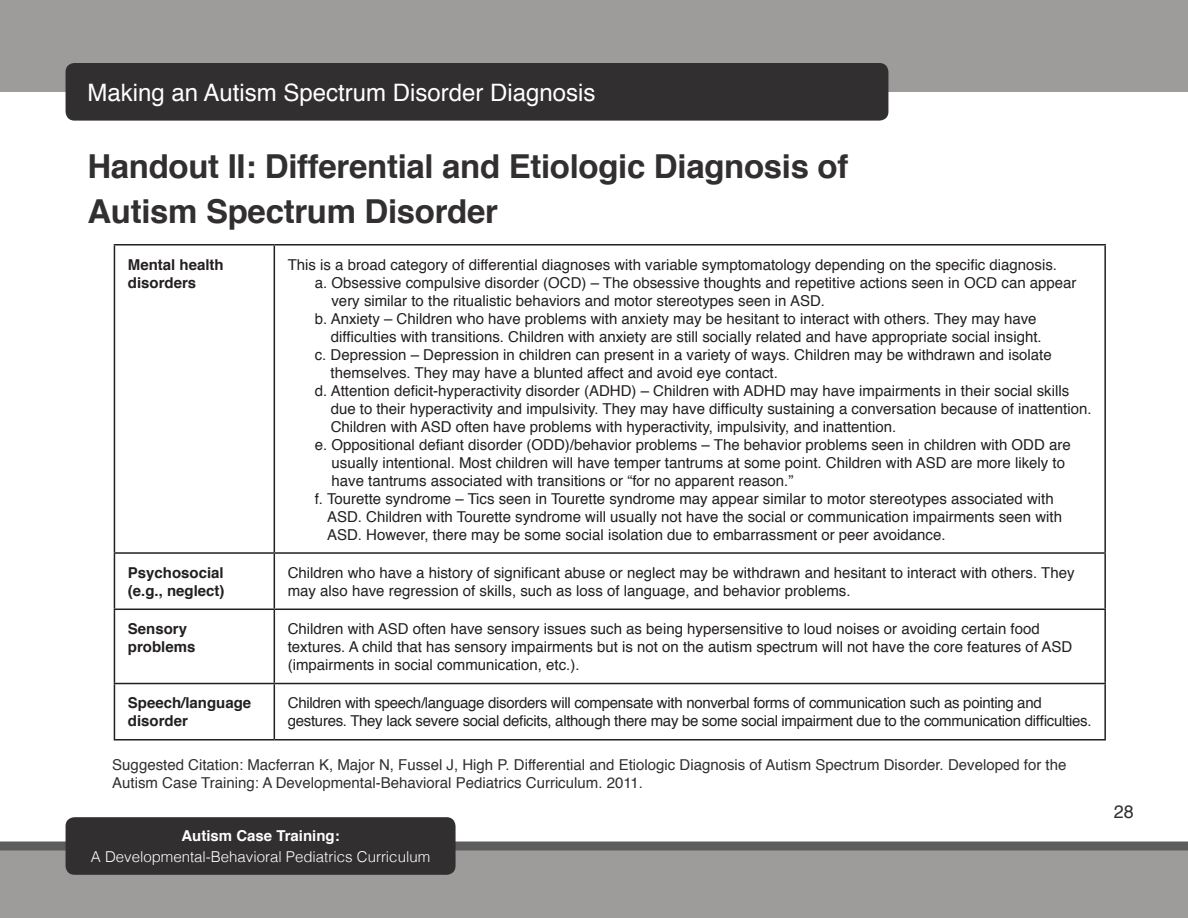
<style>
.page{position:relative;width:1188px;height:918px;background:#fff}
.page>*{position:absolute;margin:0;border:0;box-sizing:border-box;transform-origin:0 0}
.t1{font:700 33px/45.6px "Helvetica";letter-spacing:-.01em;color:#312f30}
.t2{font:24px "Helvetica";color:#fff}
.t3{font:18px "Helvetica";color:#312f30}
.t4{font:15px/18px "Helvetica";color:#231f20}
.t5{font:15px/18px "Helvetica";letter-spacing:-.02em;color:#231f20}
.t6{font:15px/18px "Helvetica";color:#312f30}
.t7{font:700 15px/18px "Helvetica";color:#231f20}
.t8{font:300 15px "Helvetica";color:#fff}
.t9{font:700 15px "Helvetica";color:#fff}
</style>
<div class="page">
<div style="left:0;top:846px;width:1188px;height:72px;background:#9e9b9b"></div>
<div style="left:0;top:842px;width:1188px;height:8px;background:#5d5d5d"></div>
<div style="left:0;top:0;width:1188px;height:92px;background:#9e9b9b"></div>
<div style="left:66px;top:63px;width:822px;height:58px;background:#312f30;border-radius:9px"></div>
<div style="left:66px;top:817px;width:390px;height:58px;background:#312f30;border-radius:9px"></div>
<hr style="left:114px;top:244px;width:160px;height:2px;background:#231f20">
<hr style="left:114px;top:246px;width:1px;height:306px;background:#231f20">
<hr style="left:274px;top:244px;width:832px;height:2px;background:#231f20">
<hr style="left:274px;top:246px;width:1px;height:306px;background:#231f20">
<hr style="left:1104px;top:246px;width:2px;height:306px;background:#231f20">
<hr style="left:114px;top:552px;width:160px;height:2px;background:#231f20">
<hr style="left:114px;top:554px;width:1px;height:55px;background:#231f20">
<hr style="left:274px;top:552px;width:832px;height:2px;background:#231f20">
<hr style="left:274px;top:554px;width:1px;height:55px;background:#231f20">
<hr style="left:1104px;top:554px;width:2px;height:55px;background:#231f20">
<hr style="left:114px;top:609px;width:160px;height:1px;background:#231f20">
<hr style="left:114px;top:610px;width:1px;height:73px;background:#231f20">
<hr style="left:274px;top:609px;width:832px;height:1px;background:#231f20">
<hr style="left:274px;top:610px;width:1px;height:73px;background:#231f20">
<hr style="left:1104px;top:610px;width:2px;height:73px;background:#231f20">
<hr style="left:114px;top:683px;width:160px;height:1px;background:#231f20">
<hr style="left:114px;top:684px;width:1px;height:55px;background:#231f20">
<hr style="left:274px;top:683px;width:832px;height:1px;background:#231f20">
<hr style="left:274px;top:684px;width:1px;height:55px;background:#231f20">
<hr style="left:1104px;top:684px;width:2px;height:55px;background:#231f20">
<hr style="left:114px;top:739px;width:160px;height:2px;background:#231f20">
<hr style="left:274px;top:739px;width:832px;height:2px;background:#231f20">
<p class="t2" style="left:87px;top:74px;width:510px">Making an Autism Spectrum Disorder Diagnosis</p>
<p class="t1" style="left:87px;top:144px;width:762px">Handout II: Differential and Etiologic Diagnosis of<br>Autism Spectrum Disorder</p>
<p class="t7" style="left:128px;top:255px;width:97px">Mental health disorders</p>
<p class="t4" style="left:288px;top:256px;width:771px">This is a broad category of differential diagnoses with variable symptomatology depending on the specific diagnosis.</p>
<p class="t4" style="left:331px;top:274px;width:747px;text-indent:-17px">a. Obsessive compulsive disorder (OCD) – The obsessive thoughts and repetitive actions seen in OCD can appear very similar to the ritualistic behaviors and motor stereotypes seen in ASD.</p>
<p class="t4" style="left:331px;top:310px;width:713px;text-indent:-16px">b. Anxiety – Children who have problems with anxiety may be hesitant to interact with others. They may have difficulties with transitions. Children with anxiety are still socially related and have appropriate social insight.</p>
<p class="t4" style="left:331px;top:346px;width:723px;text-indent:-16px">c. Depression – Depression in children can present in a variety of ways. Children may be withdrawn and isolate themselves. They may have a blunted affect and avoid eye contact.</p>
<p class="t4" style="left:331px;top:382px;width:762px;text-indent:-16px">d. Attention deficit-hyperactivity disorder (ADHD) – Children with ADHD may have impairments in their social skills due to their hyperactivity and impulsivity. They may have difficulty sustaining a conversation because of inattention.<br>Children with ASD often have problems with hyperactivity, impulsivity, and inattention.</p>
<p class="t4" style="left:331px;top:436px;width:741px;text-indent:-17px">e. Oppositional defiant disorder (ODD)/behavior problems – The behavior problems seen in children with ODD are usually intentional. Most children will have temper tantrums at some point. Children with ASD are more likely to have tantrums associated with transitions or “for no apparent reason.”</p>
<p class="t4" style="left:327px;top:490px;width:736px;text-indent:-12px">f. Tourette syndrome – Tics seen in Tourette syndrome may appear similar to motor stereotypes associated with<br>ASD. Children with Tourette syndrome will usually not have the social or communication impairments seen with<br>ASD. However, there may be some social isolation due to embarrassment or peer avoidance.</p>
<p class="t7" style="left:128px;top:564px;width:98px">Psychosocial (e.g., neglect)</p>
<p class="t4" style="left:288px;top:564px;width:788px">Children who have a history of significant abuse or neglect may be withdrawn and hesitant to interact with others. They may also have regression of skills, such as loss of language, and behavior problems.</p>
<p class="t7" style="left:128px;top:620px;width:61px">Sensory</p>
<p class="t7" style="left:128px;top:638px;width:69px">problems</p>
<p class="t4" style="left:288px;top:620px;width:786px">Children with ASD often have sensory issues such as being hypersensitive to loud noises or avoiding certain food textures. A child that has sensory impairments but is not on the autism spectrum will not have the core features of ASD (impairments in social communication, etc.).</p>
<p class="t7" style="left:128px;top:694px;width:125px">Speech/language disorder</p>
<p class="t5" style="left:288px;top:694px;width:805px">Children with speech/language disorders will compensate with nonverbal forms of communication such as pointing and gestures. They lack severe social deficits, although there may be some social impairment due to the communication difficulties.</p>
<p class="t6" style="left:112px;top:756px;width:956px">Suggested Citation: Macferran K, Major N, Fussel J, High P. Differential and Etiologic Diagnosis of Autism Spectrum Disorder. Developed for the<br>Autism Case Training: A Developmental-Behavioral Pediatrics Curriculum. 2011.</p>
<p class="t9" style="left:181px;top:824px;width:160px">Autism Case Training:</p>
<p class="t8" style="left:91px;top:845px;width:341px">A Developmental-Behavioral Pediatrics Curriculum</p>
<p class="t3" style="left:1114px;top:798px;width:22px">28</p>
</div>
